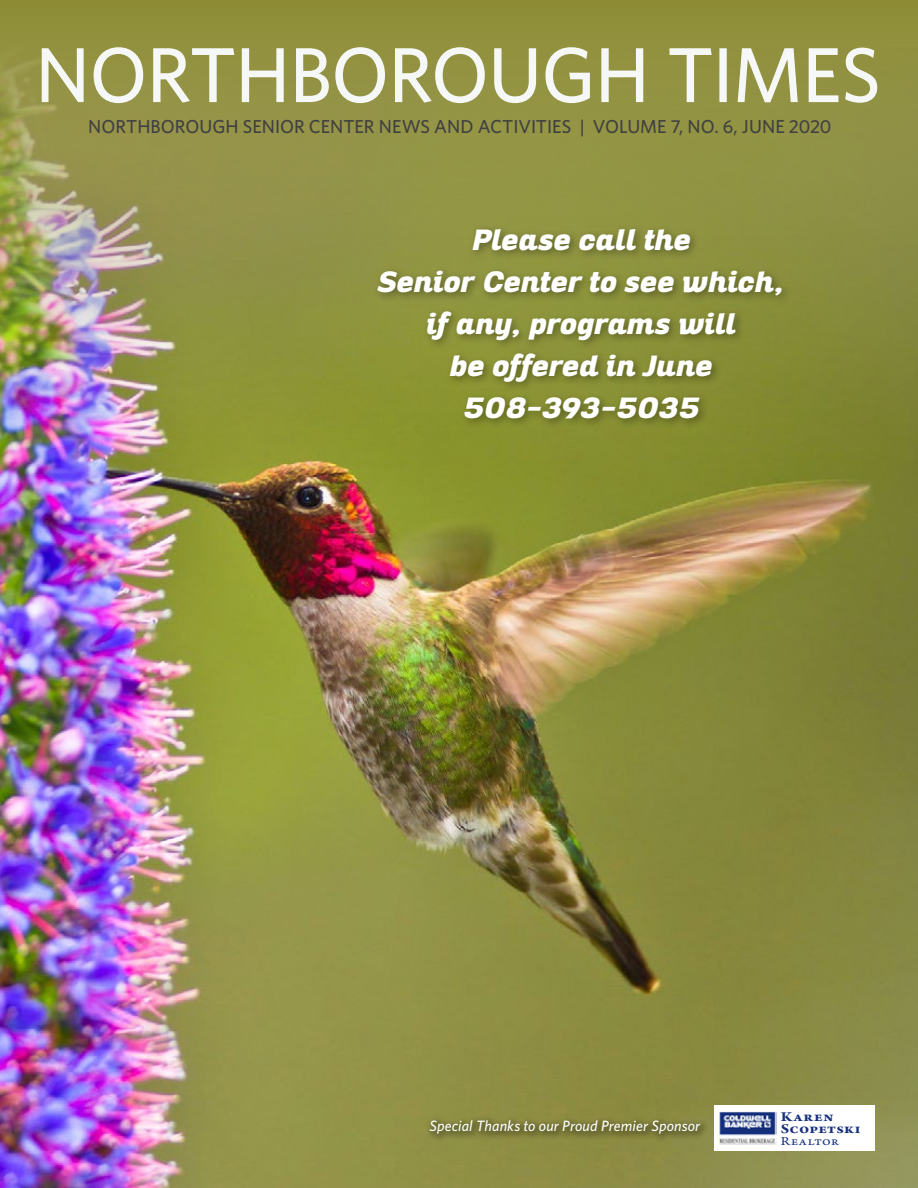
<style>
.page{position:relative;width:918px;height:1188px;background:#fff}
.page>*{position:absolute;margin:0;border:0;box-sizing:border-box;transform-origin:0 0}
.t1{font:italic 800 28.5px/42px "Altair";letter-spacing:.03em;color:#fff;text-align:center}
.t2{font:500 18.75px "Whitney";color:#414042}
.t3{font:italic 500 15px "Whitney";letter-spacing:.01em;color:#fff}
.t4{font:700 14.4px/12px "Arno Pro";letter-spacing:.02em;color:#16307d;scale:1.18 1}
.t5{font:12.75px "Arno Pro";letter-spacing:.035em;color:#16307d;scale:1.18 1}
</style>
<div class="page">
<div style="left:0;top:0;width:918px;height:851px;background:#908f39"></div>
<img style="left:0;top:48px;width:918px;height:1140px">
<div style="left:714px;top:1106px;width:160px;height:45px;background:#fff"></div>
<img style="left:719px;top:1111px;width:58px;height:34px">
<div style="left:424px;top:1115px;width:286px;height:28px;background:#000;opacity:.25"></div>
<svg style="left:42px;top:47px;width:835px;height:56px;fill:#949344"></svg>
<div style="left:372px;top:223px;width:419px;height:206px;background:#000;opacity:.36"></div>
<p class="t2" style="left:88px;top:115px;width:745px">NORTHBOROUGH SENIOR CENTER NEWS AND ACTIVITIES | VOLUME 7, NO. 6, JUNE 2020</p>
<p class="t1" style="left:377px;top:220px;width:408px">Please call the<br>Senior Center to see which, if any, programs will<br>be offered in June<br>508-393-5035</p>
<p class="t3" style="left:429px;top:1117px;width:272px">Special Thanks to our Proud Premier Sponsor</p>
<p class="t4" style="left:781px;top:1111px;width:69px">Karen<br>Scopetski</p>
<p class="t5" style="left:781px;top:1134px;width:51px">Realtor</p>
</div>
